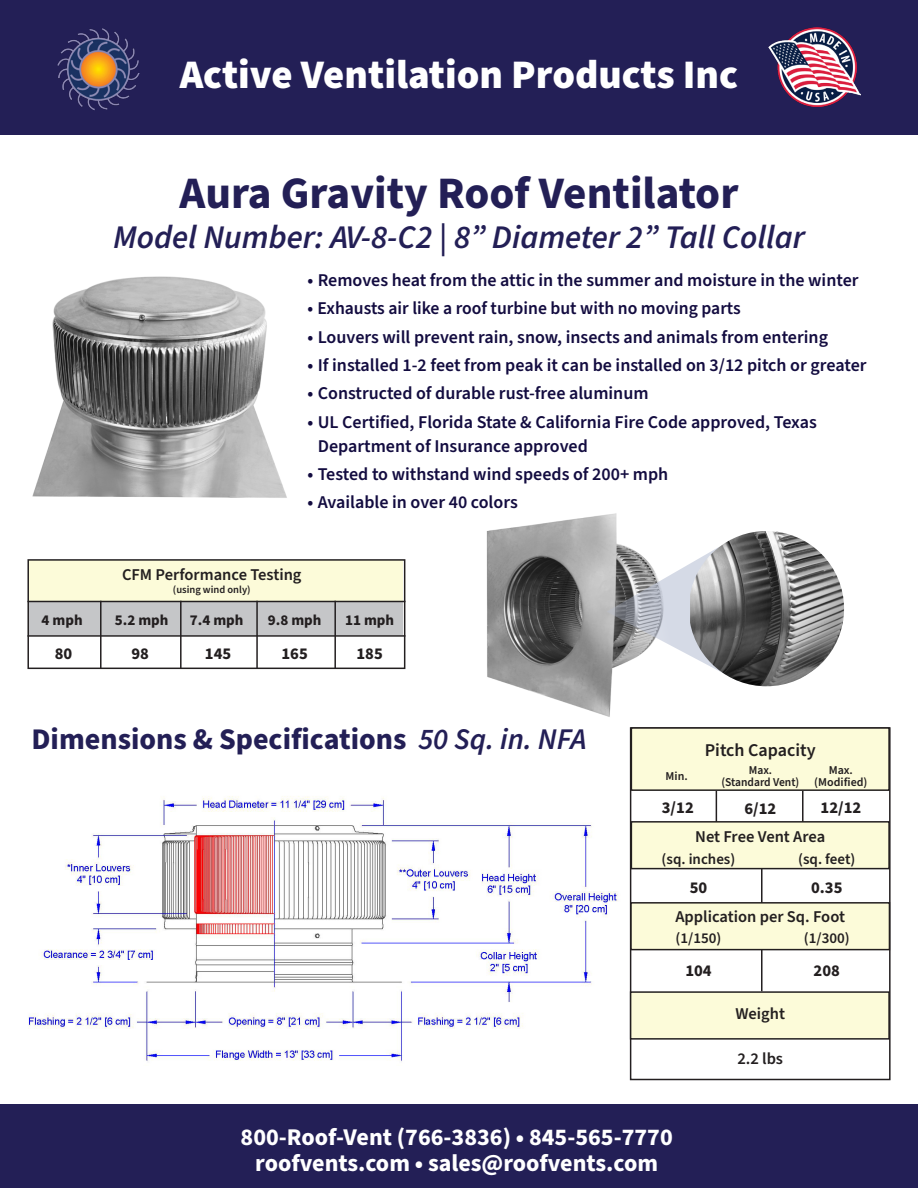
<style>
.page{position:relative;width:918px;height:1188px;background:#fff}
.page>*{position:absolute;margin:0;border:0;box-sizing:border-box;transform-origin:0 0}
.t1{font:700 45px "Source Sans Pro";color:#231f56}
.t2{font:900 40.5px "Source Sans Pro";color:#fff}
.t3{font:italic 600 33px "Source Sans Pro";color:#231f56}
.t4{font:700 30px "Source Sans Pro";color:#231f56}
.t5{font:700 24px "Source Sans Pro";color:#fff}
.t6{font:600 18px/24px "Source Sans Pro";color:#130c40}
.t7{font:600 18px "Source Sans Pro";color:#231f20}
.t8{font:600 16.5px "Source Sans Pro";color:#231f20}
.t9{font:700 16.5px "Source Sans Pro";color:#231f20}
.t10{font:600 15px "Source Sans Pro";color:#231f20}
.t11{font:700 15px "Source Sans Pro";color:#231f20}
.t12{font:600 12px/12px "Source Sans Pro";color:#231f20;text-align:center}
.t13{font:600 12px/12px "Source Sans Pro";color:#231f20;text-align:center;scale:.96 1}
.t14{font:600 10.5px "Source Sans Pro";color:#231f20}
.s1{font-weight:600;font-style:italic}
</style>
<div class="page">
<div style="left:0;top:1px;width:918px;height:134px;background:#231f56"></div>
<img style="left:57px;top:28px;width:83px;height:83px">
<img style="left:769px;top:28px;width:92px;height:79px">
<div style="left:0;top:1105px;width:918px;height:83px;background:#231f56"></div>
<img style="left:28px;top:796px;width:590px;height:266px">
<img style="left:32px;top:276px;width:255px;height:222px">
<img style="left:486px;top:513px;width:141px;height:204px">
<svg style="left:607px;top:547px;width:83px;height:134px"></svg>
<img style="left:690px;top:531px;width:154px;height:155px">
<div style="left:630px;top:727px;width:261px;height:353px;border:2px solid #231f20"></div>
<hr style="left:761px;top:824px;width:2px;height:167px;background:#231f20">
<hr style="left:716px;top:786px;width:1px;height:48px;background:#231f20">
<hr style="left:802px;top:785px;width:2px;height:48px;background:#231f20">
<div style="left:631px;top:728px;width:258px;height:62px;background:#fcfbd9"></div>
<div style="left:631px;top:727px;width:259px;height:64px;border:2px solid #231f20"></div>
<div style="left:631px;top:822px;width:258px;height:47px;background:#fcfbd9"></div>
<div style="left:631px;top:821px;width:259px;height:48px;border:2px solid #231f20"></div>
<div style="left:631px;top:903px;width:258px;height:47px;background:#fcfbd9"></div>
<div style="left:630px;top:902px;width:260px;height:48px;border:2px solid #231f20"></div>
<div style="left:631px;top:992px;width:258px;height:47px;background:#fcfbd9"></div>
<div style="left:630px;top:991px;width:260px;height:49px;border:2px solid #231f20"></div>
<div style="left:30px;top:560px;width:373px;height:41px;background:#fcfbd9"></div>
<div style="left:30px;top:601px;width:373px;height:34px;background:#c5c6c8"></div>
<hr style="left:27px;top:601px;width:378px;height:1px;background:#231f20">
<hr style="left:27px;top:635px;width:378px;height:2px;background:#231f20">
<hr style="left:100px;top:601px;width:2px;height:67px;background:#231f20">
<hr style="left:180px;top:601px;width:2px;height:67px;background:#231f20">
<hr style="left:256px;top:601px;width:2px;height:67px;background:#231f20">
<hr style="left:334px;top:601px;width:2px;height:67px;background:#231f20">
<div style="left:27px;top:559px;width:378px;height:110px;border:2px solid #231f20"></div>
<p class="t2" style="left:180px;top:47px;width:560px">Active Ventilation Products Inc</p>
<p class="t1" style="left:179px;top:163px;width:561px">Aura Gravity Roof Ventilator</p>
<p class="t3" style="left:113px;top:215px;width:694px">Model Number: AV-8-C2 | 8” Diameter 2” Tall Collar</p>
<p class="t6" style="left:307px;top:269px;width:553px">• Removes heat from the attic in the summer and moisture in the winter</p>
<p class="t6" style="left:307px;top:297px;width:435px">• Exhausts air like a roof turbine but with no moving parts</p>
<p class="t6" style="left:307px;top:325px;width:522px">• Louvers will prevent rain, snow, insects and animals from entering</p>
<p class="t6" style="left:307px;top:353px;width:561px">• If installed 1-2 feet from peak it can be installed on 3/12 pitch or greater</p>
<p class="t6" style="left:307px;top:382px;width:343px">• Constructed of durable rust-free aluminum</p>
<p class="t6" style="left:318px;top:410px;width:501px;text-indent:-10px">• UL Certified, Florida State &amp; California Fire Code approved, Texas<br>Department of Insurance approved</p>
<p class="t6" style="left:307px;top:462px;width:362px">• Tested to withstand wind speeds of 200+ mph</p>
<p class="t6" style="left:307px;top:491px;width:212px">• Available in over 40 colors</p>
<p class="t8" style="left:122px;top:563px;width:181px">CFM Performance Testing</p>
<p class="t14" style="left:173px;top:583px;width:79px">(using wind only)</p>
<p class="t11" style="left:42px;top:610px;width:43px">4 mph</p>
<p class="t11" style="left:115px;top:610px;width:55px">5.2 mph</p>
<p class="t11" style="left:190px;top:610px;width:55px">7.4 mph</p>
<p class="t11" style="left:268px;top:610px;width:55px">9.8 mph</p>
<p class="t11" style="left:345px;top:610px;width:51px">11 mph</p>
<p class="t9" style="left:55px;top:643px;width:19px">80</p>
<p class="t9" style="left:131px;top:643px;width:19px">98</p>
<p class="t9" style="left:205px;top:643px;width:28px">145</p>
<p class="t9" style="left:281px;top:643px;width:28px">165</p>
<p class="t9" style="left:356px;top:643px;width:28px">185</p>
<p class="t4" style="left:32px;top:719px;width:556px">Dimensions &amp; Specifications <span class="s1">50 Sq. in. NFA</span></p>
<p class="t7" style="left:705px;top:738px;width:112px">Pitch Capacity</p>
<p class="t12" style="left:666px;top:770px;width:24px">Min.</p>
<p class="t13" style="left:722px;top:764px;width:83px">Max.<br>(Standard Vent)</p>
<p class="t9" style="left:662px;top:796px;width:33px">3/12</p>
<p class="t9" style="left:745px;top:797px;width:33px">6/12</p>
<p class="t12" style="left:814px;top:764px;width:55px">Max. (Modified)</p>
<p class="t9" style="left:821px;top:796px;width:42px">12/12</p>
<p class="t8" style="left:695px;top:826px;width:132px">Net Free Vent Area</p>
<p class="t10" style="left:662px;top:849px;width:75px">(sq. inches)</p>
<p class="t9" style="left:690px;top:877px;width:19px">50</p>
<p class="t10" style="left:798px;top:849px;width:59px">(sq. feet)</p>
<p class="t9" style="left:811px;top:877px;width:33px">0.35</p>
<p class="t8" style="left:675px;top:905px;width:171px">Application per Sq. Foot</p>
<p class="t10" style="left:676px;top:928px;width:47px">(1/150)</p>
<p class="t9" style="left:685px;top:959px;width:28px">104</p>
<p class="t8" style="left:735px;top:1003px;width:51px">Weight</p>
<p class="t8" style="left:737px;top:1048px;width:47px">2.2 lbs</p>
<p class="t10" style="left:804px;top:928px;width:47px">(1/300)</p>
<p class="t9" style="left:814px;top:959px;width:28px">208</p>
<p class="t5" style="left:241px;top:1121px;width:434px">800-Roof-Vent (766-3836) • 845-565-7770</p>
<p class="t5" style="left:255px;top:1146px;width:404px">roofvents.com • sales@roofvents.com</p>
</div>
